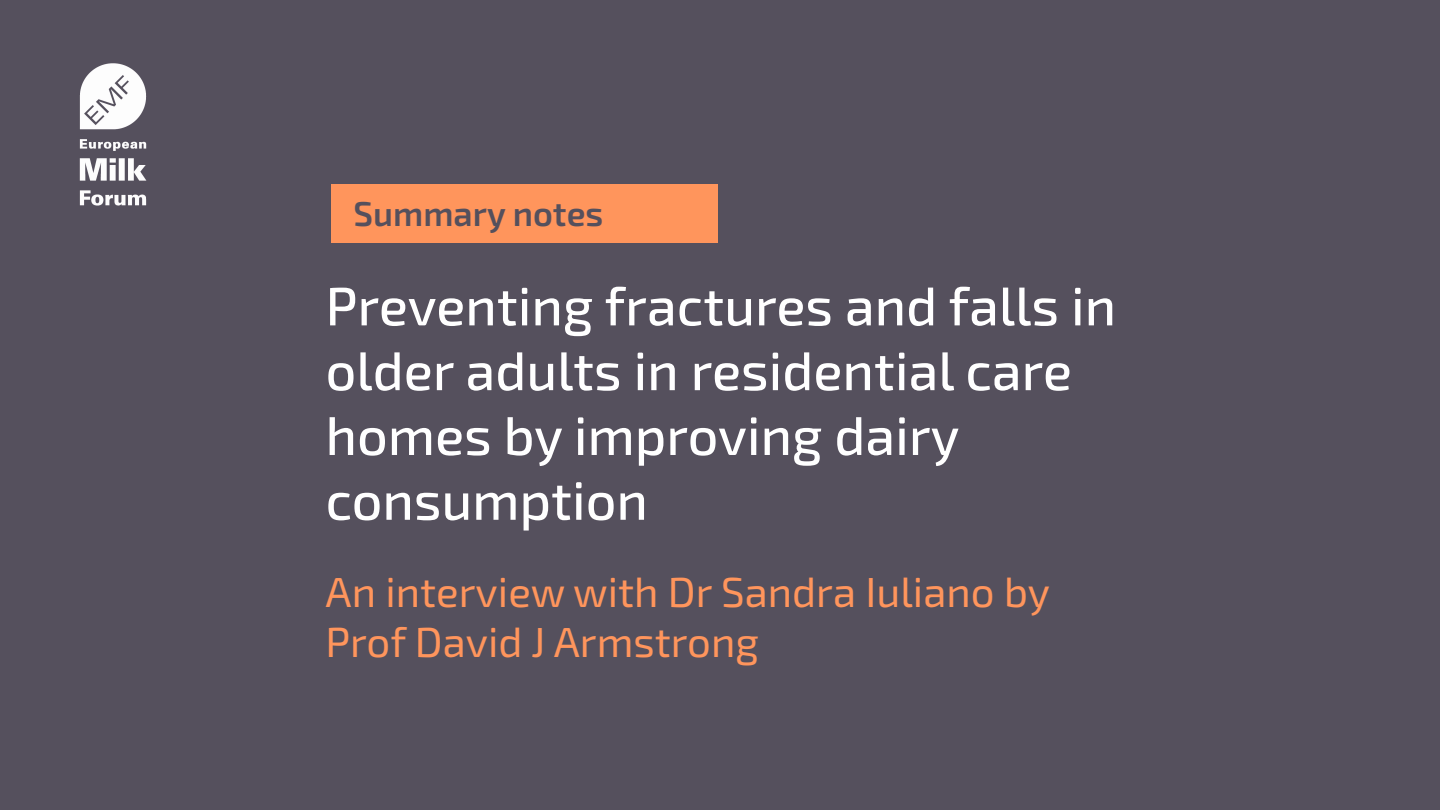
<style>
.page{position:relative;width:1440px;height:810px;background:#55505d}
.page>*{position:absolute;margin:0;border:0;box-sizing:border-box;transform-origin:0 0}
.t1{font:500 54px/64.8px "Exo 2.0";color:#fff}
.t2{font:42px/50.4px "Exo 2.0";color:#ff955c}
.t3{font:600 34.5px "Exo 2.0";color:#55505d}
</style>
<div class="page">
<svg style="left:79px;top:63px;width:68px;height:143px"></svg>
<div style="left:331px;top:184px;width:387px;height:59px;background:#ff955c"></div>
<p class="t3" style="left:354px;top:193px;width:251px">Summary notes</p>
<p class="t1" style="left:326px;top:275px;width:792px">Preventing fractures and falls in older adults in residential care homes by improving dairy consumption</p>
<p class="t2" style="left:326px;top:568px;width:726px">An interview with Dr Sandra Iuliano by<br>Prof David J Armstrong</p>
</div>
